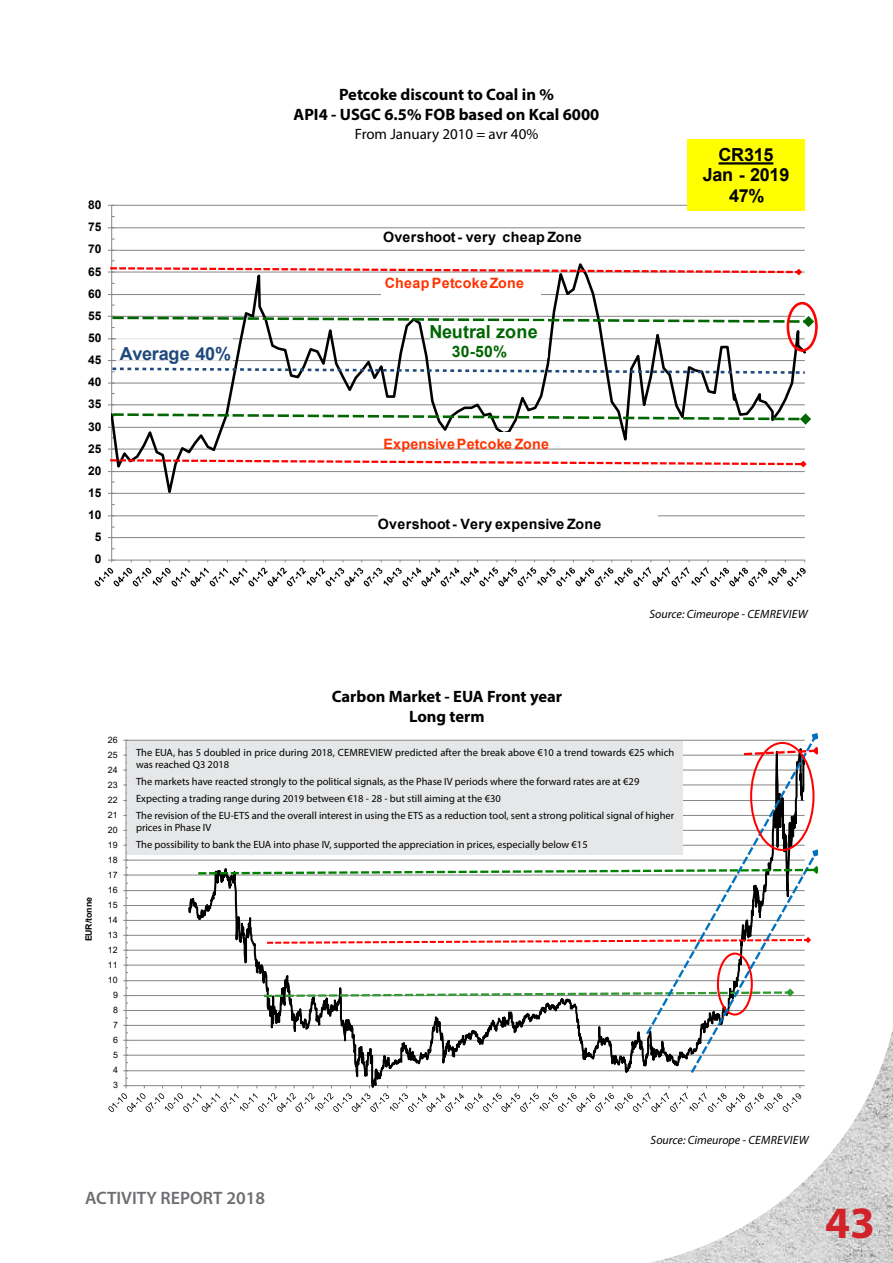
<style>
.page{position:relative;width:893px;height:1263px;background:#fff}
.page>*{position:absolute;margin:0;border:0;box-sizing:border-box;transform-origin:0 0}
.t1{font:700 45px "Myriad Pro";color:#d2232a}
.t2{font:600 18px "Myriad Pro";color:#6d6e71}
.t3{font:700 18px/20.7px "Arial";letter-spacing:-.015em;color:#000;text-align:center}
.t4{font:700 18px "Arial";color:#060}
.t5{font:700 18px "Arial";letter-spacing:-.015em;color:#1f497d}
.t6{font:700 16.5px/19.8px "Myriad Pro";color:#000;text-align:center}
.t7{font:700 15.75px "Arial";color:#060}
.t8{font:15px "Myriad Pro";color:#000}
.t9{font:700 14.25px/17px "Arial";letter-spacing:.015em;color:#000;text-align:center}
.t10{font:700 14.25px "Arial";letter-spacing:.02em;color:#f30}
.t11{font:italic 12px "Myriad Pro";color:#000}
.t12{font:700 12px "Arial";letter-spacing:.005em;color:#000}
.t13{font:10.5px/16.8px "Myriad Pro";color:#000}
.t14{font:8.85px "Arial";letter-spacing:-.02em;color:#000}
.t15{font:700 8.85px "Arial";letter-spacing:-.01em;color:#000}
</style>
<div class="page">
<img style="left:650px;top:1029px;width:243px;height:234px">
<hr style="left:112px;top:537px;width:693px;height:1px;background:#868686">
<hr style="left:112px;top:515px;width:693px;height:1px;background:#868686">
<hr style="left:111px;top:205px;width:1px;height:355px;background:#868686">
<svg style="left:111px;top:205px;width:694px;height:300px"></svg>
<svg style="left:94px;top:560px;width:113px;height:27px"></svg>
<svg style="left:207px;top:560px;width:599px;height:9px"></svg>
<svg style="left:108px;top:315px;width:697px;height:13px"></svg>
<svg style="left:803px;top:316px;width:11px;height:11px"></svg>
<svg style="left:108px;top:412px;width:697px;height:16px"></svg>
<svg style="left:800px;top:413px;width:11px;height:12px"></svg>
<svg style="left:108px;top:260px;width:693px;height:14px"></svg>
<svg style="left:795px;top:269px;width:7px;height:6px"></svg>
<svg style="left:108px;top:458px;width:697px;height:14px"></svg>
<svg style="left:800px;top:461px;width:7px;height:6px"></svg>
<div style="left:116px;top:338px;width:116px;height:31px;background:#fff"></div>
<div style="left:430px;top:321px;width:118px;height:36px;background:#fff"></div>
<div style="left:381px;top:275px;width:160px;height:21px;background:#fff"></div>
<div style="left:378px;top:432px;width:228px;height:9px;background:#fff"></div>
<div style="left:383px;top:229px;width:248px;height:16px;background:#fff"></div>
<div style="left:378px;top:513px;width:279px;height:21px;background:#fff"></div>
<div style="left:787px;top:302px;width:31px;height:50px;border:3px solid #f00;border-radius:50%"></div>
<div style="left:687px;top:139px;width:118px;height:71px;background:#ff0"></div>
<svg style="left:718px;top:162px;width:55px;height:3px"></svg>
<svg style="left:108px;top:360px;width:697px;height:15px"></svg>
<div style="left:78px;top:733px;width:738px;height:386px;background:#fff"></div>
<hr style="left:126px;top:1070px;width:679px;height:1px;background:#868686">
<hr style="left:126px;top:1055px;width:679px;height:1px;background:#868686">
<hr style="left:126px;top:1040px;width:679px;height:1px;background:#868686">
<hr style="left:126px;top:1025px;width:679px;height:1px;background:#868686">
<hr style="left:126px;top:1010px;width:679px;height:1px;background:#868686">
<hr style="left:126px;top:995px;width:679px;height:1px;background:#868686">
<hr style="left:126px;top:980px;width:679px;height:1px;background:#868686">
<hr style="left:126px;top:965px;width:679px;height:1px;background:#868686">
<hr style="left:126px;top:950px;width:679px;height:1px;background:#868686">
<hr style="left:126px;top:935px;width:679px;height:1px;background:#868686">
<hr style="left:126px;top:920px;width:679px;height:1px;background:#868686">
<hr style="left:126px;top:905px;width:679px;height:1px;background:#868686">
<hr style="left:126px;top:890px;width:679px;height:1px;background:#868686">
<hr style="left:126px;top:875px;width:679px;height:1px;background:#868686">
<hr style="left:126px;top:860px;width:679px;height:1px;background:#868686">
<hr style="left:126px;top:740px;width:679px;height:1px;background:#868686">
<hr style="left:126px;top:740px;width:1px;height:346px;background:#868686">
<svg style="left:187px;top:569px;width:619px;height:551px"></svg>
<svg style="left:108px;top:1085px;width:694px;height:28px"></svg>
<svg style="left:644px;top:733px;width:174px;height:116px"></svg>
<svg style="left:812px;top:733px;width:5px;height:7px"></svg>
<svg style="left:196px;top:849px;width:623px;height:226px"></svg>
<svg style="left:742px;top:747px;width:76px;height:9px"></svg>
<div style="left:750px;top:742px;width:64px;height:109px;border:2px solid #f00;border-radius:50%"></div>
<div style="left:128px;top:741px;width:555px;height:114px;background:#e6e7e8"></div>
<p class="t12" style="left:88px;top:196px;width:15px">80</p>
<p class="t12" style="left:88px;top:219px;width:15px">75</p>
<p class="t12" style="left:88px;top:241px;width:15px">70</p>
<p class="t12" style="left:88px;top:263px;width:15px">65</p>
<p class="t12" style="left:88px;top:285px;width:15px">60</p>
<p class="t12" style="left:88px;top:307px;width:15px">55</p>
<p class="t12" style="left:88px;top:329px;width:15px">50</p>
<p class="t12" style="left:88px;top:351px;width:15px">45</p>
<p class="t12" style="left:88px;top:374px;width:15px">40</p>
<p class="t12" style="left:88px;top:396px;width:15px">35</p>
<p class="t12" style="left:88px;top:418px;width:15px">30</p>
<p class="t12" style="left:88px;top:440px;width:15px">25</p>
<p class="t12" style="left:88px;top:462px;width:15px">20</p>
<p class="t12" style="left:88px;top:484px;width:15px">15</p>
<p class="t12" style="left:88px;top:506px;width:15px">10</p>
<p class="t12" style="left:95px;top:528px;width:8px">5</p>
<p class="t12" style="left:95px;top:551px;width:8px">0</p>
<h2 class="t5" style="left:120px;top:341px;width:113px">Average 40%</h2>
<h3 class="t6" style="left:294px;top:84px;width:307px">Petcoke discount to Coal in %<br>API4 - USGC 6.5% FOB based on Kcal 6000</h3>
<h3 class="t8" style="left:355px;top:125px;width:185px">From January 2010 = avr 40%</h3>
<h3 class="t9" style="left:383px;top:229px;width:200px">Overshoot- very cheap Zone</h3>
<h3 class="t10" style="left:385px;top:273px;width:141px">Cheap PetcokeZone</h3>
<h2 class="t4" style="left:429px;top:319px;width:110px">Neutral zone</h2>
<h3 class="t7" style="left:452px;top:341px;width:57px">30-50%</h3>
<h3 class="t10" style="left:383px;top:434px;width:167px">ExpensivePetcoke Zone</h3>
<h3 class="t9" style="left:378px;top:516px;width:225px">Overshoot- Very expensive Zone</h3>
<h2 class="t3" style="left:703px;top:144px;width:88px">CR315<br>Jan - 2019<br>47%</h2>
<p class="t11" style="left:650px;top:606px;width:160px">Source: Cimeurope - CEMREVIEW</p>
<p class="t15" style="left:82px;top:941px;width:46px;rotate:-90deg">EUR/tonne</p>
<p class="t14" style="left:108px;top:734px;width:11px">26</p>
<p class="t14" style="left:108px;top:749px;width:11px">25</p>
<p class="t14" style="left:108px;top:764px;width:11px">24</p>
<p class="t14" style="left:108px;top:779px;width:11px">23</p>
<p class="t14" style="left:108px;top:794px;width:11px">22</p>
<p class="t14" style="left:108px;top:809px;width:11px">21</p>
<p class="t14" style="left:108px;top:824px;width:11px">20</p>
<p class="t14" style="left:108px;top:839px;width:11px">19</p>
<p class="t14" style="left:108px;top:854px;width:11px">18</p>
<p class="t14" style="left:108px;top:869px;width:11px">17</p>
<p class="t14" style="left:108px;top:884px;width:11px">16</p>
<p class="t14" style="left:108px;top:899px;width:11px">15</p>
<p class="t14" style="left:108px;top:914px;width:11px">14</p>
<p class="t14" style="left:108px;top:929px;width:11px">13</p>
<p class="t14" style="left:108px;top:944px;width:11px">12</p>
<p class="t14" style="left:108px;top:959px;width:11px">11</p>
<p class="t14" style="left:108px;top:974px;width:11px">10</p>
<p class="t14" style="left:113px;top:989px;width:6px">9</p>
<p class="t14" style="left:113px;top:1004px;width:6px">8</p>
<p class="t14" style="left:113px;top:1019px;width:6px">7</p>
<p class="t14" style="left:113px;top:1034px;width:6px">6</p>
<p class="t14" style="left:113px;top:1049px;width:6px">5</p>
<p class="t14" style="left:113px;top:1064px;width:6px">4</p>
<p class="t14" style="left:113px;top:1079px;width:6px">3</p>
<h3 class="t6" style="left:332px;top:686px;width:232px">Carbon Market - EUA Front year<br>Long term</h3>
<h3 class="t9" style="left:338px;top:696px;width:220px">Carbon Market - EUA Front year<br>Long term</h3>
<p class="t13" style="left:136px;top:746px;width:540px;line-height:12.6px">The EUA, has 5 doubled in price during 2018, CEMREVIEW predicted after the break above €10 a trend towards €25 which was reached Q3 2018</p>
<p class="t13" style="left:136px;top:773px;width:540px">The markets have reacted strongly to the political signals, as the Phase IV periods where the forward rates are at €29<br>Expecting a trading range during 2019 between €18 - 28 - but still aiming at the €30<br>The revision of the EU-ETS and the overall interest in using the ETS as a reduction tool, sent a strong political signal of higher</p>
<p class="t13" style="left:136px;top:819px;width:453px">prices in Phase IV<br>The possibility to bank the EUA into phase IV, supported the appreciation in prices, especially below €15</p>
<h2 class="t2" style="left:85px;top:1187px;width:181px">ACTIVITY REPORT 2018</h2>
<p class="t11" style="left:651px;top:1132px;width:160px">Source: Cimeurope - CEMREVIEW</p>
<h1 class="t1" style="left:825px;top:1194px;width:51px">43</h1>
</div>
